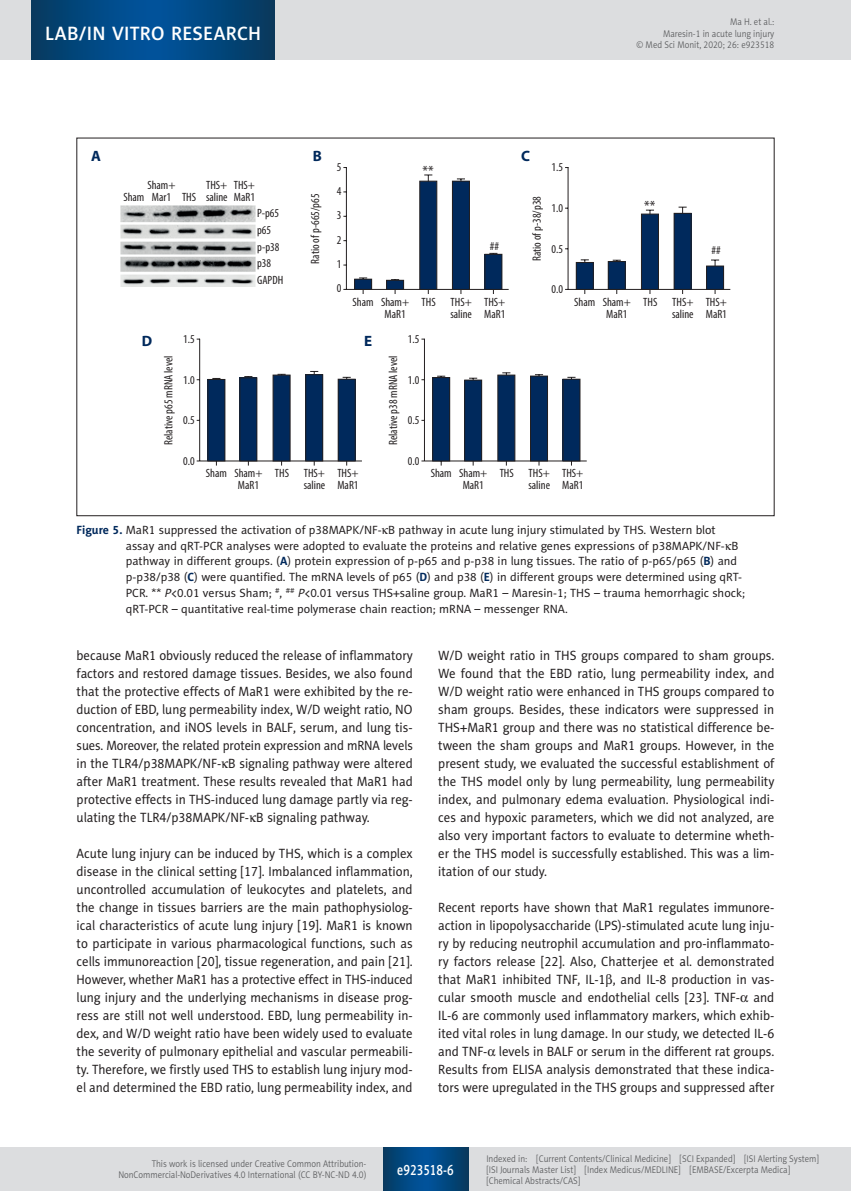
<style>
.page{position:relative;width:851px;height:1191px;background:#fff}
.page>*{position:absolute;margin:0;border:0;box-sizing:border-box;transform-origin:0 0}
.t1{font:19.5px "Naomi Sans EFN Medium";letter-spacing:.015em;color:#fff}
.t2{font:15px "Naomi Sans EFN Medium";color:#fff;scale:.8 1}
.t3{font:700 15px "Myriad Pro";color:#00295c}
.t4{font:condensed 15px "Myriad Pro";color:#231f20}
.MSM_Body{font:13.5px/18px "Naomi Sans EFN";color:#231f20;text-align:justify;scale:.95 1}
.MSM_Rycina_tytul{font:12px/15.8px "Naomi Sans EFN";color:#231f20}
.t5{font:condensed 12px/12px "Myriad Pro";color:#231f20;text-align:right}
.t6{font:9.75px/11.2px "Naomi Sans EFN Light";color:#57585a;text-align:right;scale:.9 1}
.s1{font-weight:700;color:#00295c}
.s2{font-family:"Standard Sym L"}
.s3{font-style:italic}
</style>
<div class="page">
<img style="left:121px;top:205px;width:134px;height:81px">
<hr style="left:565px;top:289px;width:165px;height:1px;background:#231f20">
<hr style="left:567px;top:167px;width:1px;height:122px;background:#231f20">
<svg style="left:575px;top:206px;width:149px;height:88px"></svg>
<div style="left:641px;top:214px;width:17px;height:76px;background:#00295c;border:1px solid #231f20"></div>
<hr style="left:421px;top:460px;width:165px;height:1px;background:#231f20">
<hr style="left:424px;top:339px;width:1px;height:122px;background:#231f20">
<svg style="left:432px;top:372px;width:148px;height:94px"></svg>
<div style="left:497px;top:375px;width:18px;height:86px;background:#00295c;border:1px solid #231f20"></div>
<hr style="left:197px;top:460px;width:165px;height:1px;background:#231f20">
<hr style="left:199px;top:339px;width:1px;height:122px;background:#231f20">
<svg style="left:207px;top:371px;width:149px;height:95px"></svg>
<div style="left:273px;top:375px;width:17px;height:86px;background:#00295c;border:1px solid #231f20"></div>
<hr style="left:343px;top:289px;width:165px;height:1px;background:#231f20">
<hr style="left:346px;top:167px;width:1px;height:122px;background:#231f20">
<svg style="left:354px;top:174px;width:148px;height:120px"></svg>
<div style="left:419px;top:181px;width:18px;height:109px;background:#00295c;border:1px solid #231f20"></div>
<div style="left:0;top:1148px;width:850px;height:43px;background:#dcdddf"></div>
<svg style="left:383px;top:1147px;width:85px;height:43px;background:#02477e"></svg>
<div style="left:0;top:0;width:850px;height:60px;background:#dcdddf"></div>
<hr style="left:850px;top:0;width:1px;height:60px;background:#dcdddf">
<svg style="left:32px;top:0;width:242px;height:60px;background:#02477f"></svg>
<h1 class="t1" style="left:45px;top:22px;width:217px">LAB/IN VITRO RESEARCH</h1>
<p class="t6" style="left:636px;top:16px;width:154px">Ma H. et al.:<br>Maresin-1 in acute lung injury<br>© Med Sci Monit, 2020; 26: e923518</p>
<p class="t3" style="left:91px;top:147px;width:11px">A</p>
<p class="t5" style="left:123px;top:191px;width:22px">Sham</p>
<p class="t5" style="left:152px;top:179px;width:46px;text-align:left;text-indent:-4px">Sham+<br>Mar1 THS</p>
<p class="t5" style="left:206px;top:179px;width:23px;text-align:left">THS+ saline</p>
<p class="t5" style="left:234px;top:179px;width:23px;text-align:left">THS+<br>MaR1</p>
<p class="t5" style="left:257px;top:205px;width:28px;line-height:16.5px;text-align:left">P-p65 p65 p-p38 p38<br>GAPDH</p>
<p class="t3" style="left:312px;top:147px;width:11px">B</p>
<p class="t3" style="left:521px;top:147px;width:10px">C</p>
<p class="t5" style="left:309px;top:264px;width:71px;rotate:-90deg">Ratio of p-665/p65</p>
<p class="t5" style="left:337px;top:155px;width:6px;line-height:24px;text-align:justify">5<br>4<br>3<br>2<br>1<br>0</p>
<p class="t4" style="left:422px;top:162px;width:13px">**</p>
<p class="t5" style="left:489px;top:240px;width:11px">##</p>
<p class="t5" style="left:352px;top:296px;width:58px">Sham Sham+<br>MaR1</p>
<p class="t5" style="left:421px;top:296px;width:52px">THS THS+ saline</p>
<p class="t5" style="left:484px;top:296px;width:23px;text-align:left">THS+<br>MaR1</p>
<p class="t5" style="left:530px;top:261px;width:67px;rotate:-90deg">Ratio of p-38/p38</p>
<p class="t5" style="left:183px;top:333px;width:13px">1.5</p>
<p class="t5" style="left:183px;top:373px;width:13px">1.0</p>
<p class="t5" style="left:183px;top:414px;width:13px">0.5</p>
<p class="t5" style="left:183px;top:454px;width:13px">0.0</p>
<p class="t3" style="left:142px;top:331px;width:12px">D</p>
<p class="t3" style="left:364px;top:331px;width:10px">E</p>
<p class="t5" style="left:162px;top:445px;width:91px;rotate:-90deg">Relative p65 mRNA level</p>
<p class="t5" style="left:387px;top:445px;width:91px;rotate:-90deg">Relative p38 mRNA level</p>
<p class="t5" style="left:408px;top:333px;width:13px">1.5</p>
<p class="t5" style="left:408px;top:373px;width:13px">1.0</p>
<p class="t5" style="left:408px;top:414px;width:13px">0.5</p>
<p class="t5" style="left:408px;top:454px;width:13px">0.0</p>
<p class="t5" style="left:551px;top:161px;width:13px">1.5</p>
<p class="t5" style="left:551px;top:202px;width:13px">1.0</p>
<p class="t5" style="left:551px;top:242px;width:13px">0.5</p>
<p class="t5" style="left:551px;top:283px;width:13px">0.0</p>
<p class="t4" style="left:644px;top:197px;width:13px">**</p>
<p class="t5" style="left:711px;top:244px;width:11px">##</p>
<p class="t5" style="left:574px;top:296px;width:58px">Sham Sham+<br>MaR1</p>
<p class="t5" style="left:643px;top:296px;width:52px">THS THS+ saline</p>
<p class="t5" style="left:705px;top:296px;width:23px;text-align:left">THS+<br>MaR1</p>
<p class="t5" style="left:206px;top:467px;width:58px">Sham Sham+<br>MaR1</p>
<p class="t5" style="left:275px;top:467px;width:52px">THS THS+ saline</p>
<p class="t5" style="left:337px;top:467px;width:23px;text-align:left">THS+<br>MaR1</p>
<p class="t5" style="left:430px;top:467px;width:58px">Sham Sham+<br>MaR1</p>
<p class="t5" style="left:499px;top:467px;width:52px">THS THS+ saline</p>
<p class="t5" style="left:562px;top:467px;width:23px;text-align:left">THS+<br>MaR1</p>
<p class="MSM_Rycina_tytul" style="left:126px;top:522px;width:620px;text-indent:-49px"><span class="s1">Figure 5.</span> MaR1 suppressed the activation of p38MAPK/NF-<span class="s2">k</span>B pathway in acute lung injury stimulated by THS. Western blot assay and qRT-PCR analyses were adopted to evaluate the proteins and relative genes expressions of p38MAPK/NF-<span class="s2">k</span>B pathway in different groups. (<span class="s1">A</span>) protein expression of p-p65 and p-p38 in lung tissues. The ratio of p-p65/p65 (<span class="s1">B</span>) and p-p38/p38 (<span class="s1">C</span>) were quantified. The mRNA levels of p65 (<span class="s1">D</span>) and p38 (<span class="s1">E</span>) in different groups were determined using qRT-PCR. ** <span class="s3">P</span>&lt;0.01 versus Sham; <sup>#</sup>, <sup>##</sup> <span class="s3">P</span>&lt;0.01 versus THS+saline group. MaR1 – Maresin-1; THS – trauma hemorrhagic shock; qRT-PCR – quantitative real-time polymerase chain reaction; mRNA – messenger RNA.</p>
<p class="MSM_Body" style="left:77px;top:646px;width:355px">because MaR1 obviously reduced the release of inflammatory factors and restored damage tissues. Besides, we also found that the protective effects of MaR1 were exhibited by the re&shy;duction of EBD, lung permeability index, W/D weight ratio, NO concentration, and iNOS levels in BALF, serum, and lung tis&shy;sues. Moreover, the related protein expression and mRNA levels in the TLR4/p38MAPK/NF-<span class="s2">k</span>B signaling pathway were altered after MaR1 treatment. These results revealed that MaR1 had protective effects in THS-induced lung damage partly via reg&shy;ulating the TLR4/p38MAPK/NF-<span class="s2">k</span>B signaling pathway.</p>
<p class="MSM_Body" style="left:77px;top:844px;width:355px">Acute lung injury can be induced by THS, which is a complex disease in the clinical setting [17]. Imbalanced inflammation, uncontrolled accumulation of leukocytes and platelets, and the change in tissues barriers are the main pathophysiolog&shy;ical characteristics of acute lung injury [19]. MaR1 is known to participate in various pharmacological functions, such as cells immunoreaction [20], tissue regeneration, and pain [21].<br>However, whether MaR1 has a protective effect in THS-induced lung injury and the underlying mechanisms in disease prog&shy;ress are still not well understood. EBD, lung permeability in&shy;dex, and W/D weight ratio have been widely used to evaluate the severity of pulmonary epithelial and vascular permeabili&shy;ty. Therefore, we firstly used THS to establish lung injury mod&shy;el and determined the EBD ratio, lung permeability index, and</p>
<p class="MSM_Body" style="left:438px;top:646px;width:355px">W/D weight ratio in THS groups compared to sham groups.<br>We found that the EBD ratio, lung permeability index, and W/D weight ratio were enhanced in THS groups compared to sham groups. Besides, these indicators were suppressed in THS+MaR1 group and there was no statistical difference be&shy;tween the sham groups and MaR1 groups. However, in the present study, we evaluated the successful establishment of the THS model only by lung permeability, lung permeability index, and pulmonary edema evaluation. Physiological indi&shy;ces and hypoxic parameters, which we did not analyzed, are also very important factors to evaluate to determine wheth&shy;er the THS model is successfully established. This was a lim&shy;itation of our study.</p>
<p class="MSM_Body" style="left:438px;top:898px;width:355px">Recent reports have shown that MaR1 regulates immunore&shy;action in lipopolysaccharide (LPS)-stimulated acute lung inju&shy;ry by reducing neutrophil accumulation and pro-inflammato&shy;ry factors release [22]. Also, Chatterjee et al. demonstrated that MaR1 inhibited TNF, IL-1<span class="s2">b</span>, and IL-8 production in vas&shy;cular smooth muscle and endothelial cells [23]. TNF-<span class="s2">a</span> and IL-6 are commonly used inflammatory markers, which exhib&shy;ited vital roles in lung damage. In our study, we detected IL-6 and TNF-<span class="s2">a</span> levels in BALF or serum in the different rat groups.<br>Results from ELISA analysis demonstrated that these indica&shy;tors were upregulated in the THS groups and suppressed after</p>
<p class="t6" style="left:118px;top:1158px;width:277px">This work is licensed under Creative Common Attribution-<br>NonCommercial-NoDerivatives 4.0 International (CC BY-NC-ND 4.0)</p>
<p class="t2" style="left:397px;top:1160px;width:72px">e923518-6</p>
<p class="t6" style="left:486px;top:1152px;width:371px;text-align:left">Indexed in: [Current Contents/Clinical Medicine] [SCI Expanded] [ISI Alerting System] [ISI Journals Master List] [Index Medicus/MEDLINE] [EMBASE/Excerpta Medica] [Chemical Abstracts/CAS]</p>
</div>
